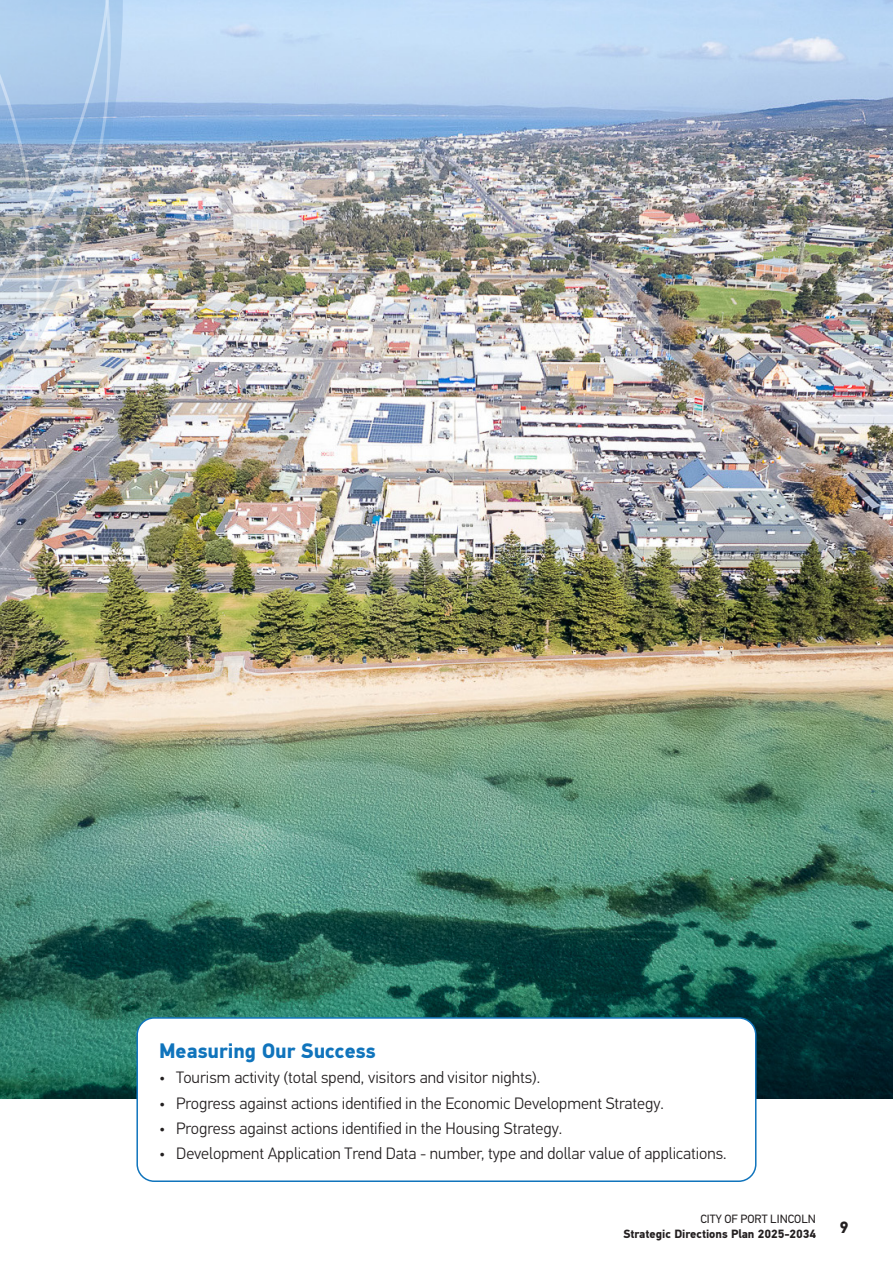
<style>
.page{position:relative;width:893px;height:1263px;background:#fff}
.page>*{position:absolute;margin:0;border:0;box-sizing:border-box;transform-origin:0 0}
.body{font:700 21px "PFDIN Text Pro";color:#1074bc}
.t1{font:300 16.5px "PFDIN Text Pro";color:#231f20}
.t2{font:700 16.5px "PFDIN Text Pro";color:#231f20}
.t3{font:700 12px "PFDIN Text Pro";color:#231f20}
.t4{font:12px "PFDIN Text Pro";color:#231f20}
</style>
<div class="page">
<img style="left:0;top:0;width:893px;height:1098px">
<img style="left:40px;top:0;width:83px;height:728px">
<img style="left:40px;top:557px;width:71px;height:42px">
<img style="left:0;top:557px;width:40px;height:364px">
<img style="left:0;top:0;width:113px;height:557px">
<div style="left:137px;top:1018px;width:619px;height:163px;background:#fff;border-radius:17px"></div>
<div style="left:136px;top:1017px;width:620px;height:165px;border:2px solid #1074bc;border-radius:17px"></div>
<p class="body" style="left:159px;top:1038px;width:218px">Measuring Our Success</p>
<p class="t1" style="left:159px;top:1068px;width:382px">• Tourism activity (total spend, visitors and visitor nights).</p>
<p class="t1" style="left:159px;top:1093px;width:506px">• Progress against actions identified in the Economic Development Strategy.</p>
<p class="t1" style="left:159px;top:1119px;width:404px">• Progress against actions identified in the Housing Strategy.</p>
<p class="t1" style="left:159px;top:1144px;width:569px">• Development Application Trend Data - number, type and dollar value of applications.</p>
<p class="t4" style="left:700px;top:1212px;width:117px">CITY OF PORT LINCOLN</p>
<p class="t3" style="left:623px;top:1227px;width:194px">Strategic Directions Plan 2025-2034</p>
<p class="t2" style="left:839px;top:1217px;width:11px">9</p>
</div>
